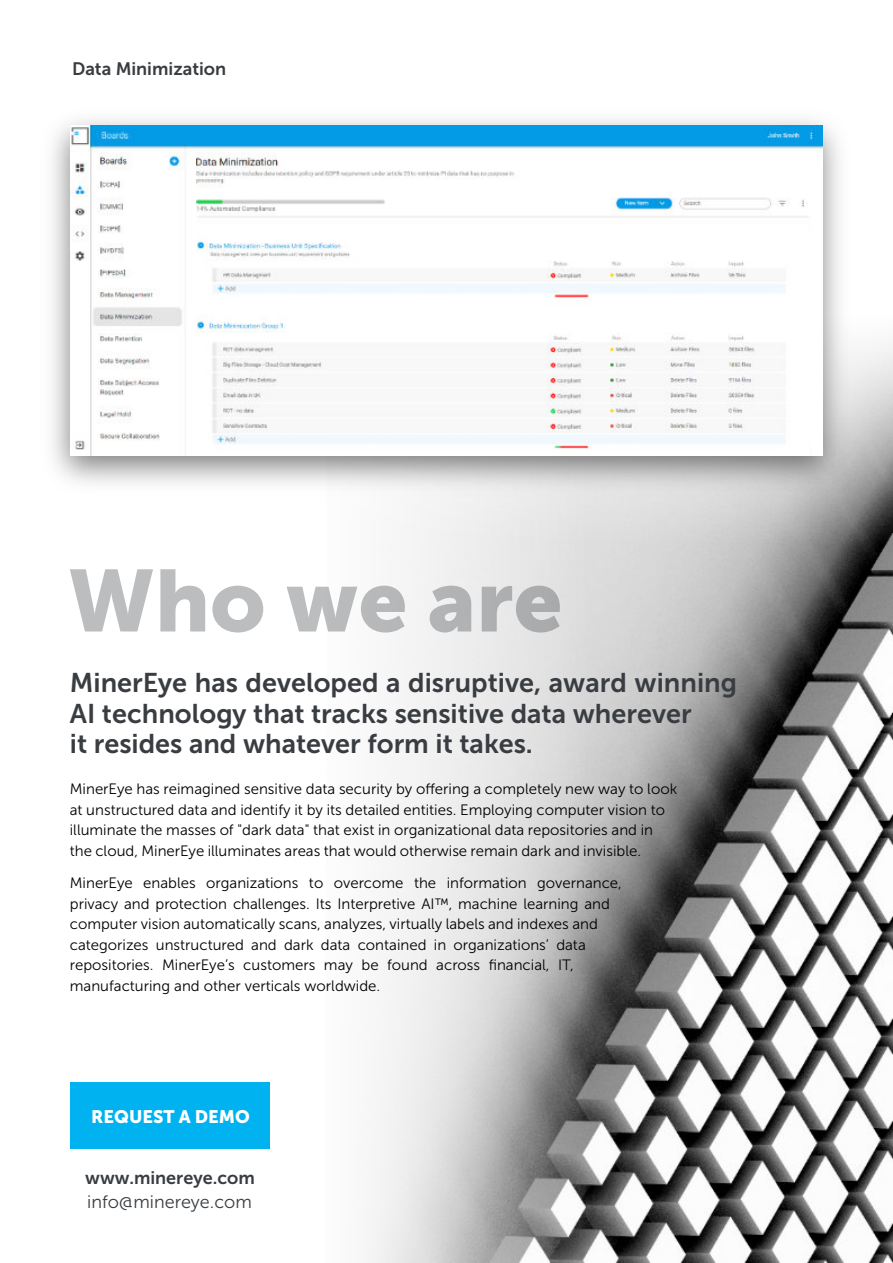
<style>
.page{position:relative;width:893px;height:1263px;background:#fff}
.page>*{position:absolute;margin:0;border:0;box-sizing:border-box;transform-origin:0 0}
.t1{font:87px "Museo Sans 900";color:rgb(57 61 65/.34)}
.t2{font:27px/30.3px "Museo Sans 700";color:#393d41}
.t3{font:18px "Museo Sans 700";color:#393d41}
.t4{font:18px "Museo Sans 300";color:#393d41}
.t5{font:18px "Museo Sans 900";color:#fff}
.t6{font:15px/20.5px "Museo Sans 300";color:#000}
</style>
<div class="page">
<img style="left:369px;top:545px;width:524px;height:718px">
<img style="left:410px;top:345px;width:483px;height:200px">
<div style="left:70px;top:1082px;width:199px;height:66px;background:#00b3f0"></div>
<img style="left:52px;top:119px;width:799px;height:378px">
<img style="left:70px;top:125px;width:753px;height:330px">
<div style="left:813px;top:214px;width:10px;height:241px;background:#fff"></div>
<p class="t3" style="left:72px;top:62px;width:156px">Data Minimization</p>
<h1 class="t1" style="left:68px;top:566px;width:496px">Who we are</h1>
<h2 class="t2" style="left:70px;top:670px;width:669px">MinerEye has developed a disruptive, award winning<br>AI technology that tracks sensitive data wherever<br>it resides and whatever form it takes.</h2>
<p class="t6" style="left:70px;top:780px;width:609px">MinerEye has reimagined sensitive data security by offering a completely new way to look at unstructured data and identify it by its detailed entities. Employing computer vision to illuminate the masses of "dark data" that exist in organizational data repositories and in the cloud, MinerEye illuminates areas that would otherwise remain dark and invisible.</p>
<p class="t6" style="left:70px;top:874px;width:554px">MinerEye enables organizations to overcome the information governance, privacy and protection challenges. Its Interpretive AI™, machine learning and computer vision automatically scans, analyzes, virtually labels and indexes and categorizes unstructured and dark data contained in organizations’ data repositories. MinerEye’s customers may be found across financial, IT, manufacturing and other verticals worldwide.</p>
<p class="t5" style="left:91px;top:1110px;width:160px">REQUEST A DEMO</p>
<p class="t3" style="left:85px;top:1171px;width:171px">www.minereye.com</p>
<p class="t4" style="left:87px;top:1195px;width:166px">info@minereye.com</p>
</div>
